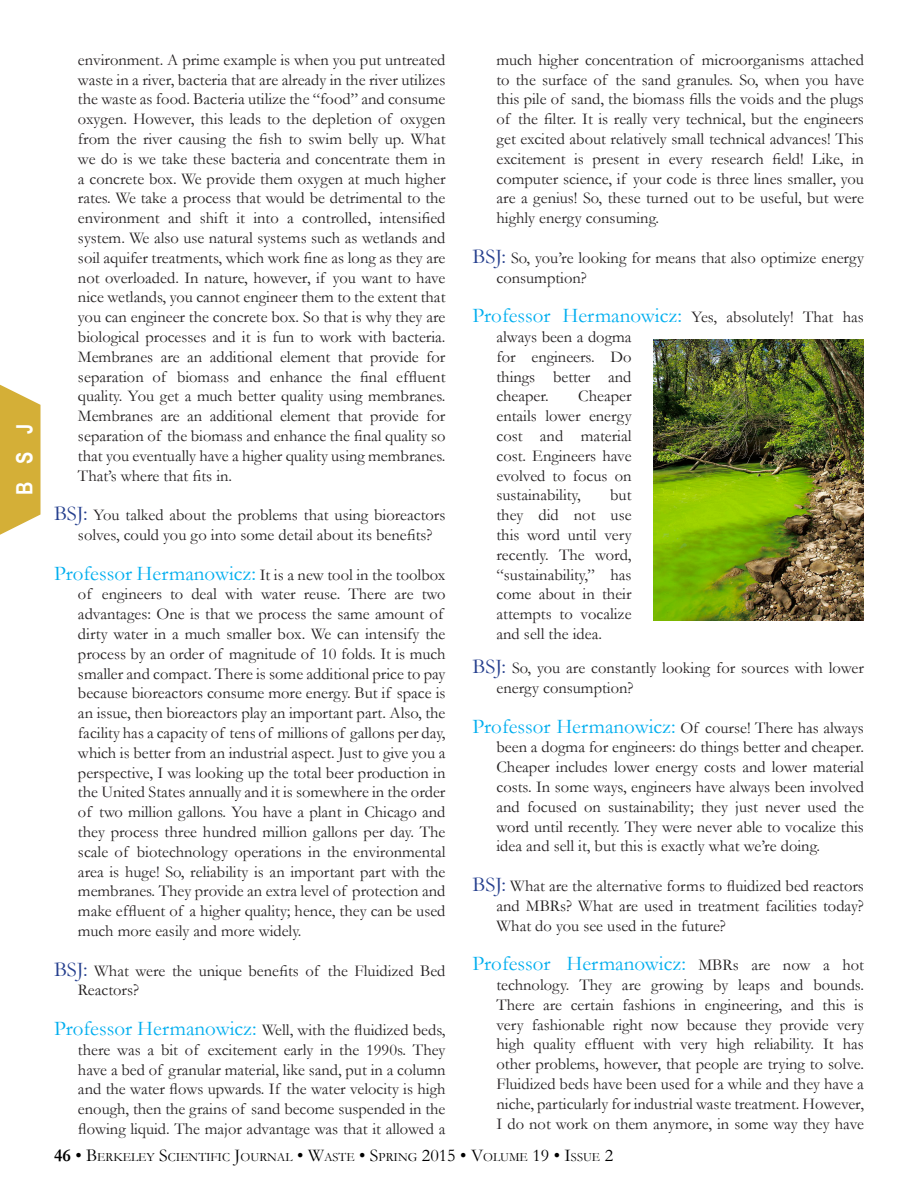
<style>
.page{position:relative;width:918px;height:1188px;background:#fff}
.page>*{position:absolute;margin:0;border:0;box-sizing:border-box;transform-origin:0 0}
.t1{font:700 22.5px "Arial Narrow";color:#fff}
.t2{font:21px "Garamond";color:#00aeef}
.t3{font:16.5px/19.8px "Garamond";color:#231f20;text-align:justify}
.t4{font:12.6px "Garamond";color:#000}
.s1{font-size:21px;color:#253f8e}
.s2{font-size:21px;color:#00aeef}
.s3{font-size:16.5px;color:#231f20}
.s4{font-weight:700;font-size:18px}
.s5{font-size:18px}
</style>
<div class="page">
<svg style="left:0;top:384px;width:40px;height:151px;background:#d9ba52"></svg>
<img style="left:653px;top:340px;width:211px;height:281px">
<h1 class="t1" style="left:8px;top:495px;width:73px;rotate:-90deg">BSJ</h1>
<p class="t3" style="left:78px;top:50px;width:369px">environment. A prime example is when you put untreated waste in a river, bacteria that are already in the river utilizes the waste as food. Bacteria utilize the “food” and consume oxygen. However, this leads to the depletion of oxygen from the river causing the fish to swim belly up. What we do is we take these bacteria and concentrate them in a concrete box. We provide them oxygen at much higher rates. We take a process that would be detrimental to the environment and shift it into a controlled, intensified system. We also use natural systems such as wetlands and soil aquifer treatments, which work fine as long as they are not overloaded. In nature, however, if you want to have nice wetlands, you cannot engineer them to the extent that you can engineer the concrete box. So that is why they are biological processes and it is fun to work with bacteria.<br>Membranes are an additional element that provide for separation of biomass and enhance the final effluent quality. You get a much better quality using membranes.<br>Membranes are an additional element that provide for separation of the biomass and enhance the final quality so that you eventually have a higher quality using membranes.<br>That’s where that fits in.</p>
<p class="t3" style="left:78px;top:505px;width:369px;text-indent:-24px"><span class="s1">BSJ:</span> You talked about the problems that using bioreactors solves, could you go into some detail about its benefits?</p>
<p class="t3" style="left:78px;top:564px;width:369px;text-align:left;text-indent:-24px"><span class="s2">Professor Hermanowicz:</span> It is a new tool in the toolbox of engineers to deal with water reuse. There are two advantages: One is that we process the same amount of dirty water in a much smaller box. We can intensify the process by an order of magnitude of 10 folds. It is much smaller and compact. There is some additional price to pay because bioreactors consume more energy. But if space is an issue, then bioreactors play an important part. Also, the facility has a capacity of tens of millions of gallons per day, which is better from an industrial aspect. Just to give you a perspective, I was looking up the total beer production in the United States annually and it is somewhere in the order of two million gallons. You have a plant in Chicago and they process three hundred million gallons per day. The scale of biotechnology operations in the environmental area is huge! So, reliability is an important part with the membranes. They provide an extra level of protection and make effluent of a higher quality; hence, they can be used much more easily and more widely.</p>
<p class="t3" style="left:78px;top:960px;width:369px;text-indent:-24px"><span class="s1">BSJ:</span> What were the unique benefits of the Fluidized Bed<br>Reactors?</p>
<p class="t3" style="left:78px;top:1020px;width:369px;text-indent:-24px"><span class="s2">Professor Hermanowicz:</span> Well, with the fluidized beds, there was a bit of excitement early in the 1990s. They have a bed of granular material, like sand, put in a column and the water flows upwards. If the water velocity is high enough, then the grains of sand become suspended in the flowing liquid. The major advantage was that it allowed a</p>
<p class="t3" style="left:496px;top:50px;width:369px">much higher concentration of microorganisms attached to the surface of the sand granules. So, when you have this pile of sand, the biomass fills the voids and the plugs of the filter. It is really very technical, but the engineers get excited about relatively small technical advances! This excitement is present in every research field! Like, in computer science, if your code is three lines smaller, you are a genius! So, these turned out to be useful, but were highly energy consuming.</p>
<p class="t3" style="left:496px;top:248px;width:369px;text-indent:-24px"><span class="s1">BSJ:</span> So, you’re looking for means that also optimize energy consumption?</p>
<p class="t3" style="left:496px;top:307px;width:369px;text-align:left;text-indent:-24px"><span class="s2">Professor Hermanowicz:</span> Yes, absolutely! That has always been a dogma<br>for engineers. Do<br>things better and<br>cheaper.</p>
<p class="t3" style="left:496px;top:386px;width:137px;text-indent:82px">Cheaper entails lower energy cost and material cost. Engineers have evolved to focus on sustainability,</p>
<p class="t3" style="left:496px;top:485px;width:137px;text-indent:114px">but they did not use this word until very recently. The word, “sustainability,” has come about in their attempts to vocalize and sell the idea.</p>
<p class="t3" style="left:496px;top:658px;width:369px;text-indent:-24px"><span class="s1">BSJ:</span> So, you are constantly looking for sources with lower energy consumption?</p>
<p class="t3" style="left:496px;top:717px;width:369px;text-indent:-24px"><span class="s2">Professor Hermanowicz:</span> Of course! There has always been a dogma for engineers: do things better and cheaper.<br>Cheaper includes lower energy costs and lower material costs. In some ways, engineers have always been involved and focused on sustainability; they just never used the word until recently. They were never able to vocalize this idea and sell it, but this is exactly what we’re doing.</p>
<p class="t3" style="left:496px;top:876px;width:369px;text-indent:-24px"><span class="s1">BSJ:</span> What are the alternative forms to fluidized bed reactors and MBRs? What are used in treatment facilities today?<br>What do you see used in the future?</p>
<p class="t2" style="left:472px;top:951px;width:393px">Professor Hermanowicz: <span class="s3">MBRs are now a hot</span></p>
<p class="t3" style="left:496px;top:975px;width:369px">technology. They are growing by leaps and bounds.<br>There are certain fashions in engineering, and this is very fashionable right now because they provide very high quality effluent with very high reliability. It has other problems, however, that people are trying to solve.<br>Fluidized beds have been used for a while and they have a niche, particularly for industrial waste treatment. However, I do not work on them anymore, in some way they have</p>
<p class="t4" style="left:54px;top:1150px;width:561px"><span class="s4">46</span> <span class="s5">• B</span>ERKELEY <span class="s5">S</span>CIENTIFIC <span class="s5">J</span>OURNAL <span class="s5">• W</span>ASTE <span class="s5">• S</span>PRING <span class="s5">2015 • V</span>OLUME <span class="s5">19 • I</span>SSUE <span class="s5">2</span></p>
</div>
